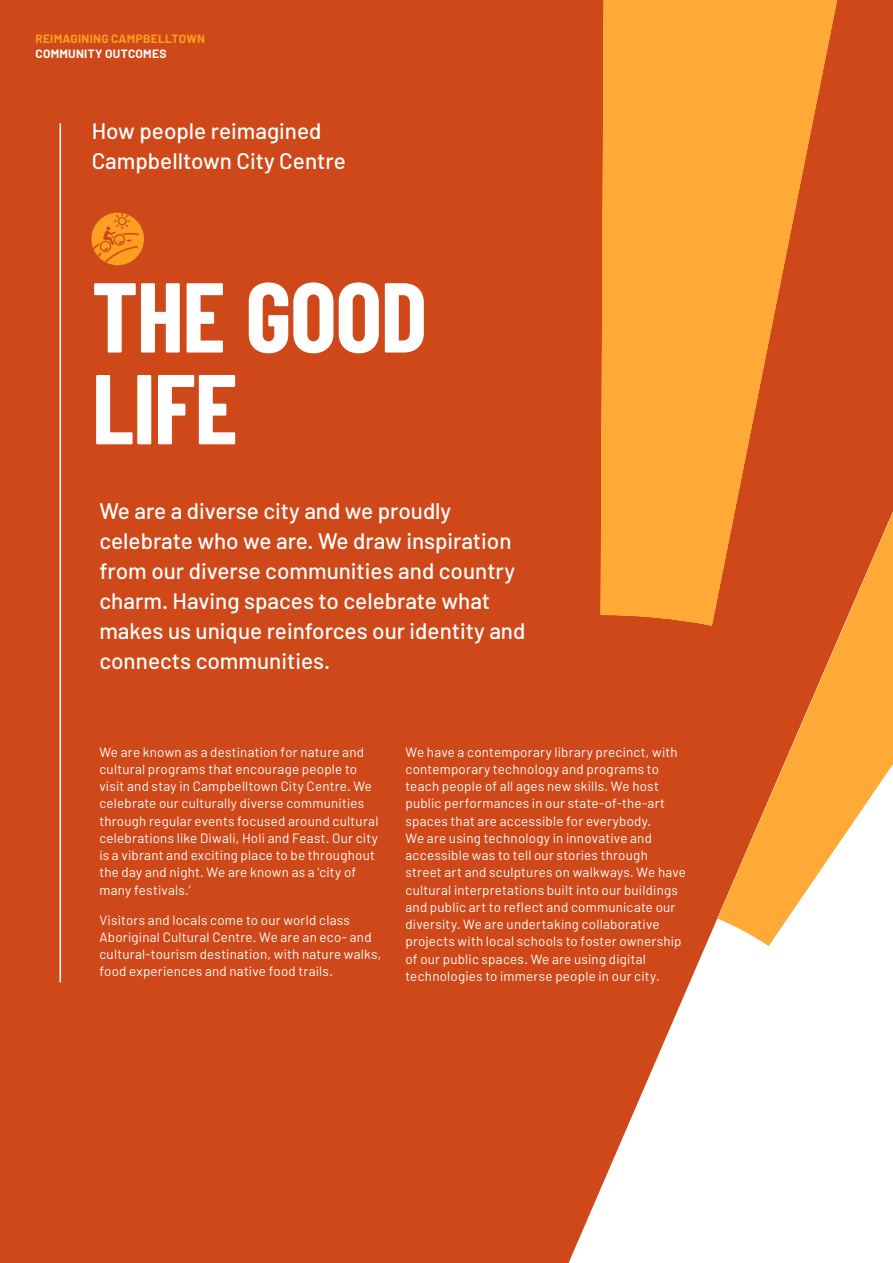
<style>
.page{position:relative;width:893px;height:1263px;background:#cf4819}
.page>*{position:absolute;margin:0;border:0;box-sizing:border-box;transform-origin:0 0}
.t1{font:700 99px/91.8px "Barlow Condensed";letter-spacing:-.015em;color:#fff}
.t2{font:500 22.5px/30px "Barlow";color:#fff}
.t3{font:13.5px/17.2px "Barlow";letter-spacing:.015em;color:#fff}
.t4{font:700 12px "Barlow";letter-spacing:.02em;color:#ff9f21}
.t5{font:700 12px "Barlow";letter-spacing:.025em;color:#fff}
</style>
<div class="page">
<svg style="left:601px;top:0;width:236px;height:511px;fill:#ffa937"></svg>
<svg style="left:569px;top:542px;width:324px;height:721px;fill:#fff"></svg>
<svg style="left:601px;top:511px;width:292px;height:435px"></svg>
<hr style="left:60px;top:123px;width:1px;height:859px;background:#fff">
<div style="left:91px;top:213px;width:53px;height:52px;background:#ff9f21;border-radius:50%"></div>
<svg style="left:91px;top:213px;width:48px;height:51px"></svg>
<p class="t4" style="left:35px;top:31px;width:171px">REIMAGINING CAMPBELLTOWN</p>
<p class="t5" style="left:35px;top:46px;width:133px">COMMUNITY OUTCOMES</p>
<h2 class="t2" style="left:92px;top:116px;width:256px">How people reimagined<br>Campbelltown City Centre</h2>
<h1 class="t1" style="left:92px;top:269px;width:337px">THE GOOD<br>LIFE</h1>
<h2 class="t2" style="left:99px;top:495px;width:428px">We are a diverse city and we proudly celebrate who we are. We draw inspiration from our diverse communities and country charm. Having spaces to celebrate what makes us unique reinforces our identity and connects communities.</h2>
<p class="t3" style="left:99px;top:743px;width:281px">We are known as a destination for nature and cultural programs that encourage people to visit and stay in Campbelltown City Centre. We celebrate our culturally diverse communities through regular events focused around cultural celebrations like Diwali, Holi and Feast. Our city is a vibrant and exciting place to be throughout the day and night. We are known as a ‘city of many festivals.’</p>
<p class="t3" style="left:99px;top:911px;width:284px">Visitors and locals come to our world class Aboriginal Cultural Centre. We are an eco- and cultural-tourism destination, with nature walks, food experiences and native food trails.</p>
<p class="t3" style="left:405px;top:743px;width:282px">We have a contemporary library precinct, with contemporary technology and programs to teach people of all ages new skills. We host public performances in our state-of-the-art spaces that are accessible for everybody.<br>We are using technology in innovative and accessible was to tell our stories through street art and sculptures on walkways. We have cultural interpretations built into our buildings and public art to reflect and communicate our diversity. We are undertaking collaborative projects with local schools to foster ownership of our public spaces. We are using digital technologies to immerse people in our city.</p>
</div>
